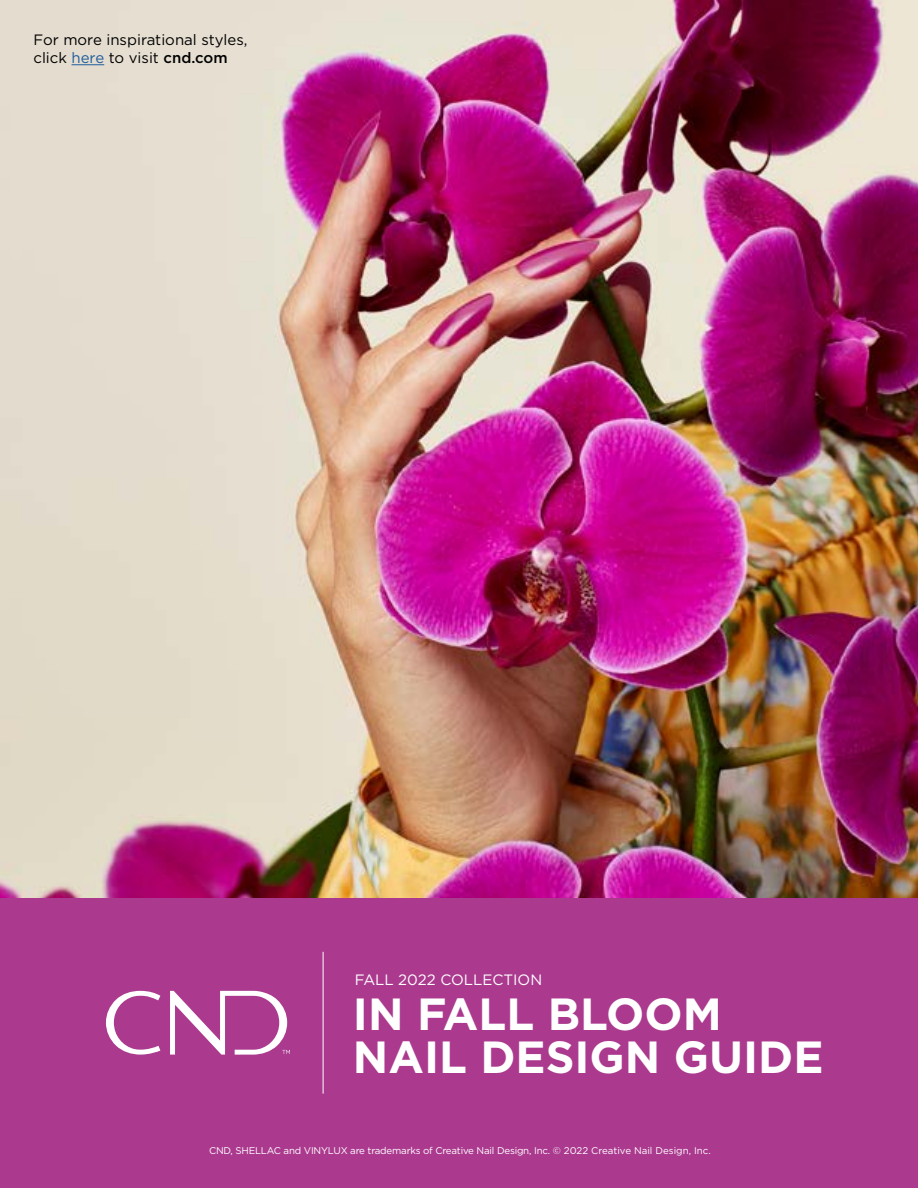
<style>
.page{position:relative;width:918px;height:1188px;background:#fff}
.page>*{position:absolute;margin:0;border:0;box-sizing:border-box;transform-origin:0 0}
.t1{font:700 45px/43.5px "Gotham";color:#fff}
.t2{font:15px/18px "Gotham";color:#000101}
.t3{font:15px "Gotham";color:#fff}
.t4{font:9.75px "Gotham";letter-spacing:-.02em;color:#fff}
.s1{color:#215e9e}
.s2{font-weight:500}
</style>
<div class="page">
<img style="left:0;top:0;width:918px;height:898px">
<div style="left:0;top:898px;width:918px;height:290px;background:#ab3a8f"></div>
<hr style="left:72px;top:64px;width:32px;height:1px;background:#215e9e">
<svg style="left:106px;top:991px;width:54px;height:64px"></svg>
<svg style="left:170px;top:991px;width:120px;height:64px"></svg>
<hr style="left:323px;top:952px;width:1px;height:142px;background:#fff">
<h2 class="t2" style="left:33px;top:30px;width:216px">For more inspirational styles, click <span class="s1">here</span> to visit <span class="s2">cnd.com</span></h2>
<h2 class="t3" style="left:355px;top:971px;width:189px">FALL 2022 COLLECTION</h2>
<h1 class="t1" style="left:353px;top:991px;width:472px">IN FALL BLOOM<br>NAIL DESIGN GUIDE</h1>
<p class="t4" style="left:209px;top:1145px;width:503px">CND, SHELLAC and VINYLUX are trademarks of Creative Nail Design, Inc. © 2022 Creative Nail Design, Inc.</p>
</div>
